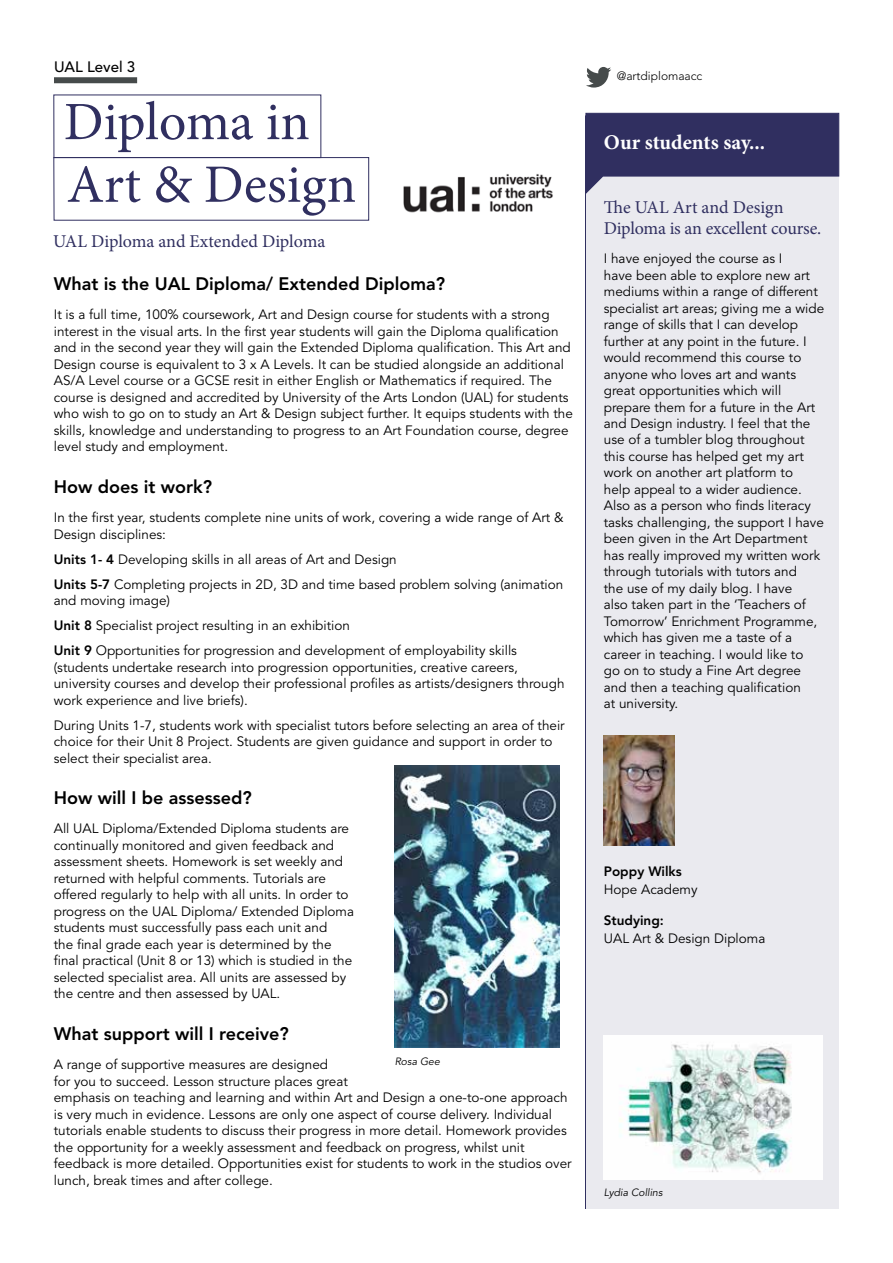
<style>
.page{position:relative;width:893px;height:1263px;background:#fff}
.page>*{position:absolute;margin:0;border:0;box-sizing:border-box;transform-origin:0 0}
.t1{font:54px/62.6px "Minion Pro";color:#302f60}
.t2{font:700 21px "Minion Pro";color:#fff}
.t3{font:800 18px "Avenir";color:#000}
.t4{font:18px/21px "Minion Pro";letter-spacing:-.005em;color:#302f60}
.t5{font:500 15px "Avenir";color:#000}
.t6{font:13.5px/16.5px "Avenir";color:#000}
.t7{font:800 13.5px "Avenir";color:#000}
.t8{font:300 12px "Avenir";color:#000}
.t9{font:italic 10.5px "Avenir";color:#000}
.s1{font-weight:800}
</style>
<div class="page">
<div style="left:586px;top:171px;width:253px;height:1038px;background:#eaeaef"></div>
<div style="left:54px;top:77px;width:83px;height:6px;background:#464b4b"></div>
<div style="left:54px;top:157px;width:315px;height:63px;border:1px solid #302f60"></div>
<svg style="left:586px;top:113px;width:253px;height:81px"></svg>
<hr style="left:585px;top:115px;width:1px;height:1094px;background:#302f60">
<img style="left:604px;top:735px;width:70px;height:110px">
<img style="left:403px;top:174px;width:150px;height:39px">
<img style="left:604px;top:1035px;width:218px;height:144px">
<img style="left:394px;top:765px;width:165px;height:283px">
<svg style="left:586px;top:67px;width:25px;height:21px"></svg>
<p class="t5" style="left:54px;top:58px;width:83px">UAL Level 3</p>
<h1 class="t1" style="left:64px;top:91px;width:294px">Diploma in<br>Art &amp; Design</h1>
<h3 class="t4" style="left:53px;top:231px;width:274px">UAL Diploma and Extended Diploma</h3>
<h3 class="t3" style="left:54px;top:273px;width:393px">What is the UAL Diploma/ Extended Diploma?</h3>
<p class="t6" style="left:54px;top:307px;width:520px">It is a full time, 100% coursework, Art and Design course for students with a strong interest in the visual arts. In the first year students will gain the Diploma qualification and in the second year they will gain the Extended Diploma qualification. This Art and Design course is equivalent to 3 x A Levels. It can be studied alongside an additional AS/A Level course or a GCSE resit in either English or Mathematics if required. The course is designed and accredited by University of the Arts London (UAL) for students who wish to go on to study an Art &amp; Design subject further. It equips students with the skills, knowledge and understanding to progress to an Art Foundation course, degree level study and employment.</p>
<h3 class="t3" style="left:54px;top:476px;width:160px">How does it work?</h3>
<p class="t6" style="left:54px;top:510px;width:511px">In the first year, students complete nine units of work, covering a wide range of Art &amp;<br>Design disciplines:</p>
<p class="t6" style="left:54px;top:547px;width:511px;line-height:25px"><span class="s1">Units 1- 4</span> Developing skills in all areas of Art and Design<br><span class="s1">Units 5-7</span> Completing projects in 2D, 3D and time based problem solving (animation</p>
<p class="t6" style="left:54px;top:588px;width:465px;line-height:25px">and moving image)<br><span class="s1">Unit 8</span> Specialist project resulting in an exhibition<br><span class="s1">Unit 9</span> Opportunities for progression and development of employability skills</p>
<p class="t6" style="left:54px;top:659px;width:512px">(students undertake research into progression opportunities, creative careers, university courses and develop their professional profiles as artists/designers through work experience and live briefs).</p>
<p class="t6" style="left:54px;top:717px;width:512px">During Units 1-7, students work with specialist tutors before selecting an area of their choice for their Unit 8 Project. Students are given guidance and support in order to select their specialist area.</p>
<h3 class="t3" style="left:54px;top:787px;width:199px">How will I be assessed?</h3>
<p class="t6" style="left:54px;top:821px;width:302px">All UAL Diploma/Extended Diploma students are continually monitored and given feedback and assessment sheets. Homework is set weekly and returned with helpful comments. Tutorials are offered regularly to help with all units. In order to progress on the UAL Diploma/ Extended Diploma students must successfully pass each unit and<br>the final grade each year is determined by the final practical (Unit 8 or 13) which is studied in the selected specialist area. All units are assessed by the centre and then assessed by UAL.</p>
<h3 class="t3" style="left:54px;top:1023px;width:237px">What support will I receive?</h3>
<p class="t6" style="left:54px;top:1057px;width:519px">A range of supportive measures are designed<br>for you to succeed. Lesson structure places great<br>emphasis on teaching and learning and within Art and Design a one-to-one approach is very much in evidence. Lessons are only one aspect of course delivery. Individual tutorials enable students to discuss their progress in more detail. Homework provides the opportunity for a weekly assessment and feedback on progress, whilst unit feedback is more detailed. Opportunities exist for students to work in the studios over lunch, break times and after college.</p>
<p class="t9" style="left:395px;top:1055px;width:47px">Rosa Gee</p>
<p class="t8" style="left:617px;top:69px;width:87px">@artdiplomaacc</p>
<h2 class="t2" style="left:604px;top:127px;width:163px">Our students say...</h2>
<h3 class="t4" style="left:604px;top:197px;width:219px">The UAL Art and Design<br>Diploma is an excellent course.</h3>
<p class="t6" style="left:604px;top:250px;width:222px">I have enjoyed the course as I<br>have been able to explore new art mediums within a range of different specialist art areas; giving me a wide range of skills that I can develop further at any point in the future. I would recommend this course to anyone who loves art and wants great opportunities which will prepare them for a future in the Art and Design industry. I feel that the use of a tumbler blog throughout this course has helped get my art work on another art platform to<br>help appeal to a wider audience.<br>Also as a person who finds literacy tasks challenging, the support I have been given in the Art Department has really improved my written work through tutorials with tutors and<br>the use of my daily blog. I have<br>also taken part in the ‘Teachers of<br>Tomorrow’ Enrichment Programme, which has given me a taste of a career in teaching. I would like to<br>go on to study a Fine Art degree and then a teaching qualification<br>at university.</p>
<p class="t7" style="left:604px;top:864px;width:80px">Poppy Wilks</p>
<p class="t6" style="left:604px;top:882px;width:95px">Hope Academy</p>
<p class="t7" style="left:604px;top:912px;width:62px">Studying:</p>
<p class="t6" style="left:604px;top:930px;width:163px">UAL Art &amp; Design Diploma</p>
<p class="t9" style="left:604px;top:1186px;width:60px">Lydia Collins</p>
</div>
